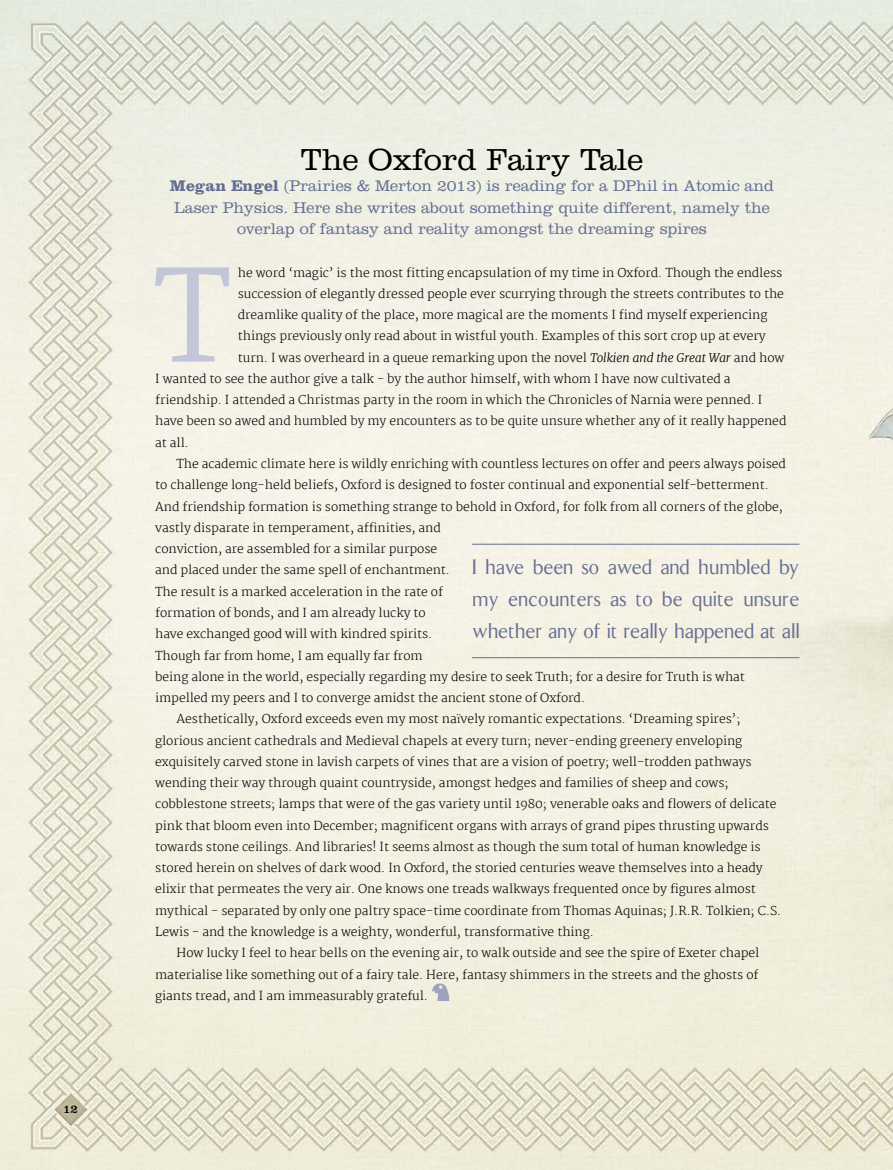
<style>
.page{position:relative;width:893px;height:1170px;background:#fff}
.page>*{position:absolute;margin:0;border:0;box-sizing:border-box;transform-origin:0 0}
.t1{font:124.2px "Merriweather";color:#c3c6d8}
.t2{font:300 31.5px "Clarendon LT Std";color:#000}
.t3{font:19.5px/32px "Arrow Font";color:#656e92;text-align:justify}
.t4{font:300 16.05px/21.3px "Clarendon LT Std";color:#656e92;text-align:center}
.t5{font:300 12px "Merriweather";color:#000}
.t6{font:12px "Clarendon LT Std";color:#000}
.s1{font-weight:700}
.s2{font-style:italic}
.s3{font-size:10.95px}
</style>
<div class="page">
<img style="left:0;top:0;width:893px;height:1169px">
<svg style="left:432px;top:983px;width:17px;height:17px"></svg>
<hr style="left:472px;top:544px;width:327px;height:1px;background:#656e92">
<hr style="left:472px;top:657px;width:327px;height:1px;background:#656e92">
<p class="t6" style="left:63px;top:1101px;width:16px">12</p>
<h2 class="t2" style="left:301px;top:141px;width:344px">The Oxford Fairy Tale</h2>
<h3 class="t4" style="left:170px;top:175px;width:606px"><span class="s1">Megan Engel</span> (Prairies &amp; Merton 2013) is reading for a DPhil in Atomic and<br>Laser Physics. Here she writes about something quite different, namely the overlap of fantasy and reality amongst the dreaming spires</h3>
<h1 class="t1" style="left:153px;top:245px;width:78px">T</h1>
<p class="t5" style="left:238px;top:265px;width:546px">he word ‘magic’ is the most fitting encapsulation of my time in Oxford. Though the endless</p>
<p class="t5" style="left:238px;top:286px;width:548px">succession of elegantly dressed people ever scurrying through the streets contributes to the</p>
<p class="t5" style="left:238px;top:308px;width:531px">dreamlike quality of the place, more magical are the moments I find myself experiencing</p>
<p class="t5" style="left:238px;top:329px;width:529px">things previously only read about in wistful youth. Examples of this sort crop up at every</p>
<p class="t5" style="left:238px;top:350px;width:548px">turn. I was overheard in a queue remarking upon the novel <span class="s2">Tolkien and the Great War</span> and how</p>
<p class="t5" style="left:155px;top:371px;width:577px">I wanted to see the author give a talk - by the author himself, with whom I have now cultivated a</p>
<p class="t5" style="left:155px;top:393px;width:609px">friendship. I attended a Christmas party in the room in which the Chronicles of Narnia were penned. I</p>
<p class="t5" style="left:155px;top:414px;width:633px">have been so awed and humbled by my encounters as to be quite unsure whether any of it really happened</p>
<p class="t5" style="left:155px;top:435px;width:35px">at all.</p>
<p class="t5" style="left:176px;top:456px;width:611px">The academic climate here is wildly enriching with countless lectures on offer and peers always poised</p>
<p class="t5" style="left:155px;top:478px;width:615px">to challenge long-held beliefs, Oxford is designed to foster continual and exponential self-betterment.</p>
<p class="t5" style="left:155px;top:499px;width:629px">And friendship formation is something strange to behold in Oxford, for folk from all corners of the globe,</p>
<p class="t5" style="left:155px;top:520px;width:287px">vastly disparate in temperament, affinities, and</p>
<p class="t5" style="left:155px;top:542px;width:283px">conviction, are assembled for a similar purpose</p>
<p class="t5" style="left:155px;top:563px;width:296px">and placed under the same spell of enchantment.</p>
<p class="t5" style="left:155px;top:584px;width:289px">The result is a marked acceleration in the rate of</p>
<p class="t5" style="left:155px;top:605px;width:272px">formation of bonds, and I am already lucky to</p>
<p class="t5" style="left:155px;top:627px;width:279px">have exchanged good will with kindred spirits.</p>
<p class="t5" style="left:155px;top:648px;width:269px">Though far from home, I am equally far from</p>
<p class="t5" style="left:155px;top:669px;width:591px">being alone in the world, especially regarding my desire to seek Truth; for a desire for Truth is what</p>
<p class="t5" style="left:155px;top:690px;width:431px">impelled my peers and I to converge amidst the ancient stone of Oxford.</p>
<p class="t5" style="left:176px;top:712px;width:565px">Aesthetically, Oxford exceeds even my most na<span class="s3">ï</span>vely romantic expectations. ‘Dreaming spires’;</p>
<p class="t5" style="left:155px;top:733px;width:589px">glorious ancient cathedrals and Medieval chapels at every turn; never-ending greenery enveloping</p>
<p class="t5" style="left:155px;top:754px;width:598px">exquisitely carved stone in lavish carpets of vines that are a vision of poetry; well-trodden pathways</p>
<p class="t5" style="left:155px;top:775px;width:575px">wending their way through quaint countryside, amongst hedges and families of sheep and cows;</p>
<p class="t5" style="left:155px;top:797px;width:623px">cobblestone streets; lamps that were of the gas variety until 1980; venerable oaks and flowers of delicate</p>
<p class="t5" style="left:155px;top:818px;width:615px">pink that bloom even into December; magnificent organs with arrays of grand pipes thrusting upwards</p>
<p class="t5" style="left:155px;top:839px;width:607px">towards stone ceilings. And libraries! It seems almost as though the sum total of human knowledge is</p>
<p class="t5" style="left:155px;top:860px;width:609px">stored herein on shelves of dark wood. In Oxford, the storied centuries weave themselves into a heady</p>
<p class="t5" style="left:155px;top:882px;width:602px">elixir that permeates the very air. One knows one treads walkways frequented once by figures almost</p>
<p class="t5" style="left:155px;top:903px;width:628px">mythical - separated by only one paltry space-time coordinate from Thomas Aquinas; J.R.R. Tolkien; C.S.</p>
<p class="t5" style="left:155px;top:924px;width:440px">Lewis - and the knowledge is a weighty, wonderful, transformative thing.</p>
<p class="t5" style="left:176px;top:945px;width:584px">How lucky I feel to hear bells on the evening air, to walk outside and see the spire of Exeter chapel</p>
<p class="t5" style="left:155px;top:967px;width:605px">materialise like something out of a fairy tale. Here, fantasy shimmers in the streets and the ghosts of</p>
<p class="t5" style="left:155px;top:988px;width:274px">giants tread, and I am immeasurably grateful.</p>
<h3 class="t3" style="left:472px;top:552px;width:329px">I have been so awed and humbled by my encounters as to be quite unsure whether any of it really happened at all</h3>
</div>
